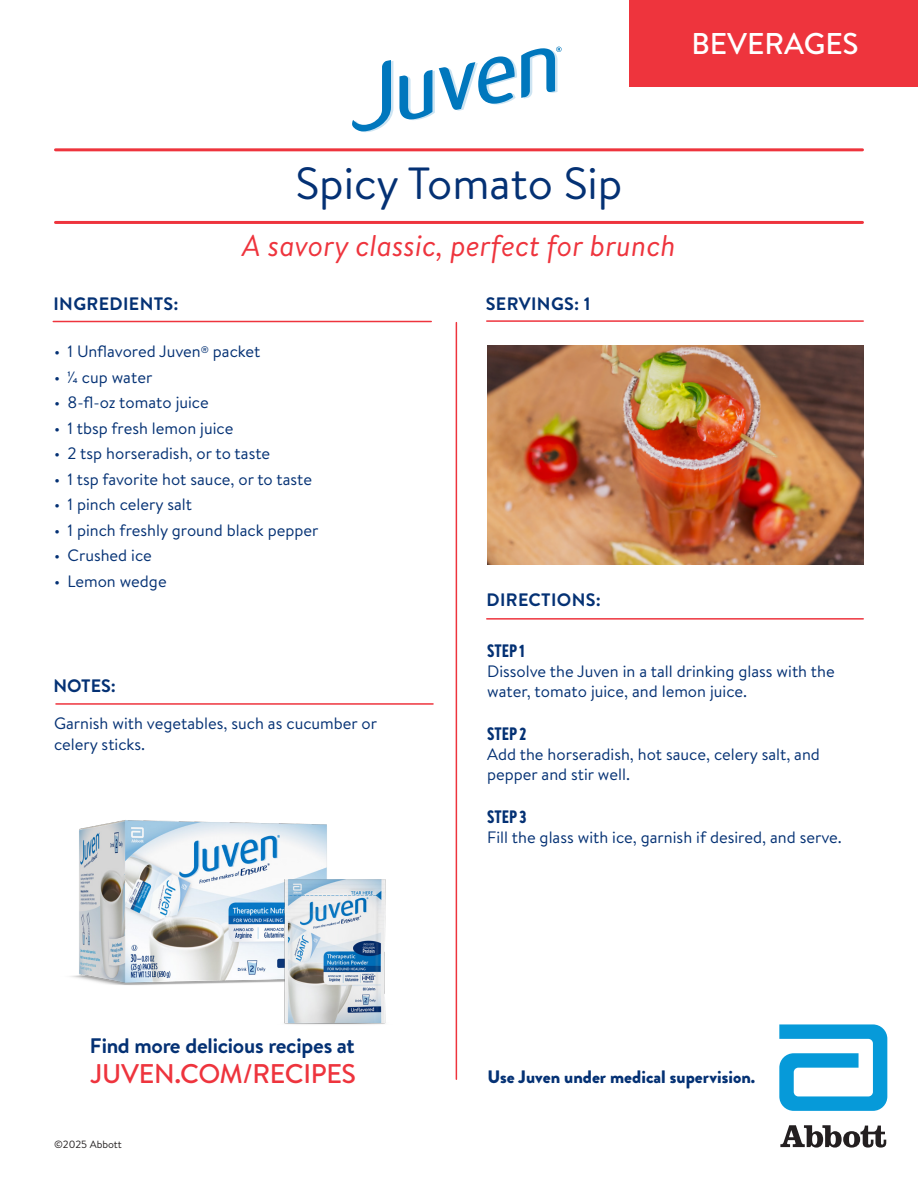
<style>
.page{position:relative;width:918px;height:1188px;background:#fff}
.page>*{position:absolute;margin:0;border:0;box-sizing:border-box;transform-origin:0 0}
.t1{font:45px "Brandon Text";color:#043174}
.t2{font:italic 30px "Brandon Text";color:#ee343d}
.t3{font:500 30px "Brandon Text";color:#fff}
.t4{font:500 27px "Brandon Text";letter-spacing:-.01em;color:#ee343d}
.t5{font:700 21px "Brandon Text";letter-spacing:-.01em;color:#043174}
.t6{font:700 18px "Brandon Text";letter-spacing:.02em;color:#043174}
.t7{font:900 18px "Brandon Grotesque";color:#043174}
.t8{font:900 18px "Brandon Grotesque Cond";color:#043174}
.t9{font:16.5px/19.8px "Brandon Text";color:#043174}
.t10{font:10.5px "Brandon Text";color:#231f20}
</style>
<div class="page">
<hr style="left:53px;top:321px;width:378px;height:1px;background:#ee343d">
<hr style="left:487px;top:618px;width:376px;height:2px;background:#ee343d">
<hr style="left:456px;top:323px;width:1px;height:756px;background:#ee343d">
<img style="left:487px;top:346px;width:377px;height:219px">
<hr style="left:56px;top:703px;width:377px;height:2px;background:#ee343d">
<svg style="left:779px;top:1024px;width:108px;height:87px"></svg>
<svg style="left:780px;top:1125px;width:106px;height:23px"></svg>
<div style="left:629px;top:0;width:289px;height:86px;background:#ee343d"></div>
<svg style="left:352px;top:60px;width:41px;height:72px"></svg>
<svg style="left:399px;top:47px;width:163px;height:73px"></svg>
<hr style="left:56px;top:148px;width:806px;height:3px;background:#ee343d">
<hr style="left:56px;top:221px;width:806px;height:3px;background:#ee343d">
<hr style="left:487px;top:320px;width:376px;height:2px;background:#ee343d">
<img style="left:70px;top:820px;width:257px;height:165px">
<img style="left:267px;top:867px;width:119px;height:158px">
<p class="t3" style="left:691px;top:23px;width:169px">BEVERAGES</p>
<p class="t1" style="left:296px;top:153px;width:328px">Spicy Tomato Sip</p>
<p class="t2" style="left:242px;top:226px;width:435px">A savory classic, perfect for brunch</p>
<p class="t6" style="left:54px;top:291px;width:127px">INGREDIENTS:</p>
<p class="t6" style="left:486px;top:291px;width:106px">SERVINGS: 1</p>
<p class="t9" style="left:54px;top:341px;width:208px">• 1 Unflavored Juven<sup>®</sup> packet</p>
<p class="t9" style="left:54px;top:366px;width:100px">• 1/4 cup water</p>
<p class="t9" style="left:54px;top:392px;width:156px">• 8-fl-oz tomato juice</p>
<p class="t9" style="left:54px;top:417px;width:181px">• 1 tbsp fresh lemon juice</p>
<p class="t9" style="left:54px;top:443px;width:218px">• 2 tsp horseradish, or to taste</p>
<p class="t9" style="left:54px;top:468px;width:260px">• 1 tsp favorite hot sauce, or to taste</p>
<p class="t9" style="left:54px;top:494px;width:140px">• 1 pinch celery salt</p>
<p class="t9" style="left:54px;top:519px;width:266px">• 1 pinch freshly ground black pepper</p>
<p class="t9" style="left:54px;top:545px;width:99px">• Crushed ice</p>
<p class="t9" style="left:54px;top:570px;width:114px">• Lemon wedge</p>
<p class="t6" style="left:53px;top:673px;width:64px">NOTES:</p>
<p class="t9" style="left:54px;top:713px;width:325px;line-height:21px">Garnish with vegetables, such as cucumber or celery sticks.</p>
<p class="t5" style="left:90px;top:1031px;width:266px">Find more delicious recipes at</p>
<p class="t4" style="left:90px;top:1055px;width:268px">JUVEN.COM/RECIPES</p>
<p class="t10" style="left:54px;top:1137px;width:69px">©2025 Abbott</p>
<p class="t6" style="left:486px;top:587px;width:116px">DIRECTIONS:</p>
<p class="t8" style="left:487px;top:639px;width:39px">STEP 1</p>
<p class="t9" style="left:487px;top:661px;width:349px">Dissolve the Juven in a tall drinking glass with the water, tomato juice, and lemon juice.</p>
<p class="t8" style="left:487px;top:722px;width:41px">STEP 2</p>
<p class="t9" style="left:487px;top:744px;width:334px">Add the horseradish, hot sauce, celery salt, and pepper and stir well.</p>
<p class="t8" style="left:487px;top:804px;width:41px">STEP 3</p>
<p class="t9" style="left:487px;top:827px;width:356px">Fill the glass with ice, garnish if desired, and serve.</p>
<p class="t7" style="left:488px;top:1064px;width:269px">Use Juven under medical supervision.</p>
</div>
